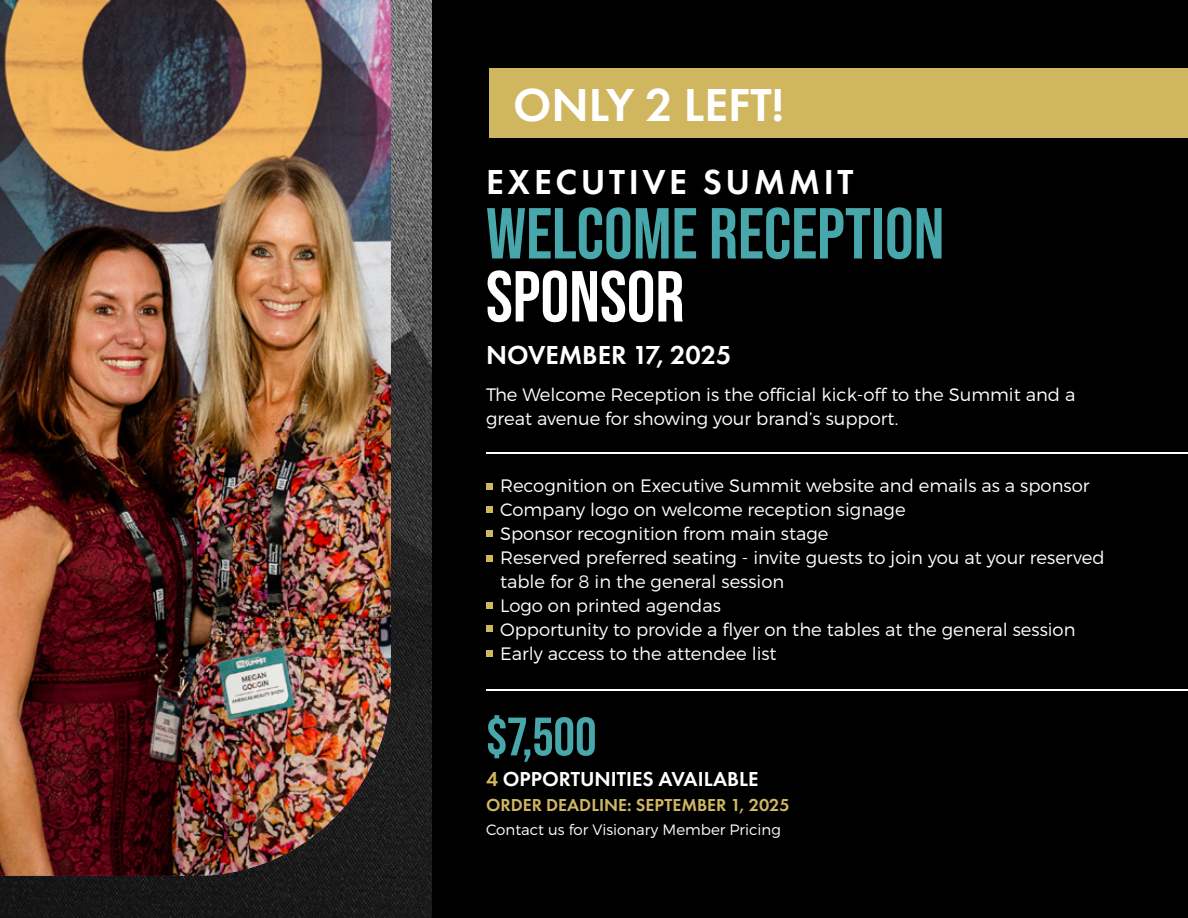
<style>
.page{position:relative;width:1188px;height:918px;background:#000}
.page>*{position:absolute;margin:0;border:0;box-sizing:border-box;transform-origin:0 0}
.t1{font:700 72px "Bebas Neue Pro";color:#47a7aa}
.t2{font:700 72px "Bebas Neue Pro";color:#fff}
.t3{font:700 54px "Bebas Neue Pro";color:#47a7aa}
.t4{font:600 48px "Futura PT";color:#fff}
.t5{font:600 36px "Futura PT";letter-spacing:.1em;color:#fff}
.t6{font:600 27px "Futura PT";color:#fff}
.t7{font:600 21px "Futura PT";color:#fff}
.t8{font:300 18px/24px "Montserrat";color:#fff}
.t9{font:600 18px "Futura PT";color:#d1b660}
.t10{font:300 15px "Montserrat";color:#fff}
.s1{color:#d1b660}
</style>
<div class="page">
<img style="left:0;top:0;width:432px;height:918px">
<img style="left:0;top:0;width:391px;height:876px">
<svg style="left:486px;top:483px;width:6px;height:6px"></svg>
<svg style="left:486px;top:506px;width:6px;height:6px"></svg>
<div style="left:486px;top:530px;width:6px;height:7px;background:#d1b660"></div>
<svg style="left:486px;top:555px;width:6px;height:6px"></svg>
<svg style="left:486px;top:603px;width:6px;height:6px"></svg>
<svg style="left:486px;top:626px;width:6px;height:6px"></svg>
<svg style="left:486px;top:651px;width:6px;height:6px"></svg>
<hr style="left:486px;top:690px;width:702px;height:1px;background:#fff">
<hr style="left:486px;top:452px;width:702px;height:1px;background:#fff">
<div style="left:489px;top:69px;width:699px;height:69px;background:#d1b660"></div>
<h3 class="t4" style="left:513px;top:75px;width:272px">ONLY 2 LEFT!</h3>
<h3 class="t5" style="left:486px;top:159px;width:369px">EXECUTIVE SUMMIT</h3>
<h1 class="t1" style="left:486px;top:192px;width:460px">WELCOME RECEPTION</h1>
<h1 class="t2" style="left:486px;top:255px;width:200px">SPONSOR</h1>
<h3 class="t6" style="left:486px;top:338px;width:247px">NOVEMBER 17, 2025</h3>
<p class="t8" style="left:486px;top:383px;width:591px">The Welcome Reception is the official kick-off to the Summit and a great avenue for showing your brand’s support.</p>
<p class="t8" style="left:500px;top:473px;width:606px">Recognition on Executive Summit website and emails as a sponsor Company logo on welcome reception signage<br>Sponsor recognition from main stage<br>Reserved preferred seating - invite guests to join you at your reserved table for 8 in the general session<br>Logo on printed agendas<br>Opportunity to provide a flyer on the tables at the general session Early access to the attendee list</p>
<h2 class="t3" style="left:486px;top:706px;width:112px">$7,500</h2>
<p class="t7" style="left:486px;top:766px;width:274px"><span class="s1">4</span> OPPORTUNITIES AVAILABLE</p>
<p class="t9" style="left:486px;top:794px;width:305px">ORDER DEADLINE: SEPTEMBER 1, 2025</p>
<p class="t10" style="left:486px;top:820px;width:296px">Contact us for Visionary Member Pricing</p>
</div>
